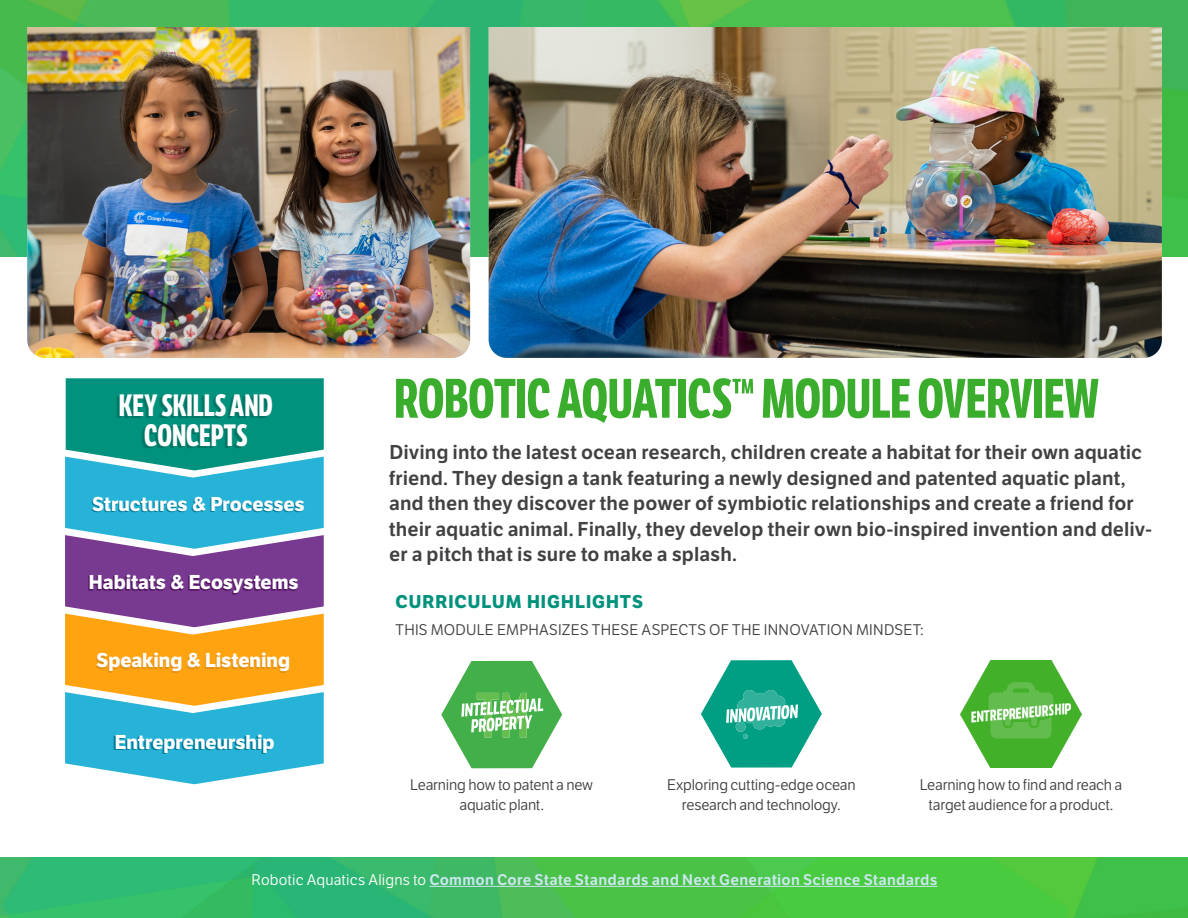
<style>
.page{position:relative;width:1188px;height:918px;background:#fff}
.page>*{position:absolute;margin:0;border:0;box-sizing:border-box;transform-origin:0 0}
.t1{font:700 54px "LFT Etica Compressed";letter-spacing:-.01em;color:#3aad2c}
.t2{font:700 30px/30px "LFT Etica Compressed";color:#fff;text-align:center}
.t3{font:19.5px/25.5px "LFT Etica SB";color:#414042}
.t4{font:700 19.5px "LFT Etica";color:#fff}
.t5{font:700 18px "LFT Etica";letter-spacing:.055em;color:#00927c}
.t6{font:15px/20.2px "LFT Etica";letter-spacing:-.01em;color:#414042;text-align:center}
.t7{font:15px "LFT Etica SB";letter-spacing:.015em;color:#cde7f1}
.t8{font:15px "LFT Etica";letter-spacing:.02em;color:#414042}
.t9{font:15px "LFT Etica";letter-spacing:.015em;color:#fff}
.s1{font-family:"LFT Etica";color:#fff}
.s2{font-family:"LFT Etica SB";color:#cde7f1}
.s3{color:#cde7f1}
</style>
<div class="page">
<img style="left:0;top:858px;width:1188px;height:60px">
<hr style="left:690px;top:893px;width:36px;height:1px;background:#cde7f1">
<img style="left:0;top:0;width:1188px;height:256px">
<img style="left:27px;top:27px;width:443px;height:331px">
<img style="left:489px;top:27px;width:673px;height:331px">
<svg style="left:701px;top:660px;width:121px;height:108px"></svg>
<svg style="left:441px;top:661px;width:121px;height:107px"></svg>
<img style="left:961px;top:661px;width:121px;height:107px">
<svg style="left:65px;top:378px;width:259px;height:406px;background:#689b99"></svg>
<hr style="left:429px;top:886px;width:509px;height:1px;background:#cde7f1">
<h2 class="t2" style="left:119px;top:391px;width:156px">KEY SKILLS AND<br>CONCEPTS</h2>
<p class="t4" style="left:92px;top:493px;width:214px">Structures &amp; Processes</p>
<p class="t4" style="left:89px;top:571px;width:211px">Habitats &amp; Ecosystems</p>
<p class="t4" style="left:96px;top:649px;width:195px">Speaking &amp; Listening</p>
<p class="t4" style="left:115px;top:730px;width:161px">Entrepreneurship</p>
<h1 class="t1" style="left:394px;top:366px;width:706px">ROBOTIC AQUATICS™ MODULE OVERVIEW</h1>
<p class="t3" style="left:389px;top:440px;width:765px">Diving into the latest ocean research, children create a habitat for their own aquatic friend. They design a tank featuring a newly designed and patented aquatic plant, and then they discover the power of symbiotic relationships and create a friend for their aquatic animal. Finally, they develop their own bio-inspired invention and deliv&shy;er a pitch that is sure to make a splash.</p>
<p class="t5" style="left:396px;top:590px;width:249px">CURRICULUM HIGHLIGHTS</p>
<p class="t8" style="left:396px;top:621px;width:530px">THIS MODULE EMPHASIZES THESE ASPECTS OF THE INNOVATION MINDSET:</p>
<p class="t6" style="left:410px;top:775px;width:184px">Learning how to patent a new aquatic plant.</p>
<p class="t6" style="left:667px;top:775px;width:190px">Exploring cutting-edge ocean research and technology.</p>
<p class="t6" style="left:920px;top:775px;width:204px">Learning how to find and reach a target audience for a product.</p>
<p class="t7" style="left:252px;top:870px;width:687px"><span class="s1">Robotic Aquatics Aligns to</span> Common Core State Standards and Next Generation Science Standards</p>
<p class="t9" style="left:463px;top:877px;width:264px">Learn more about Camp Invention <span class="s2">here</span><span class="s3">.</span></p>
</div>
